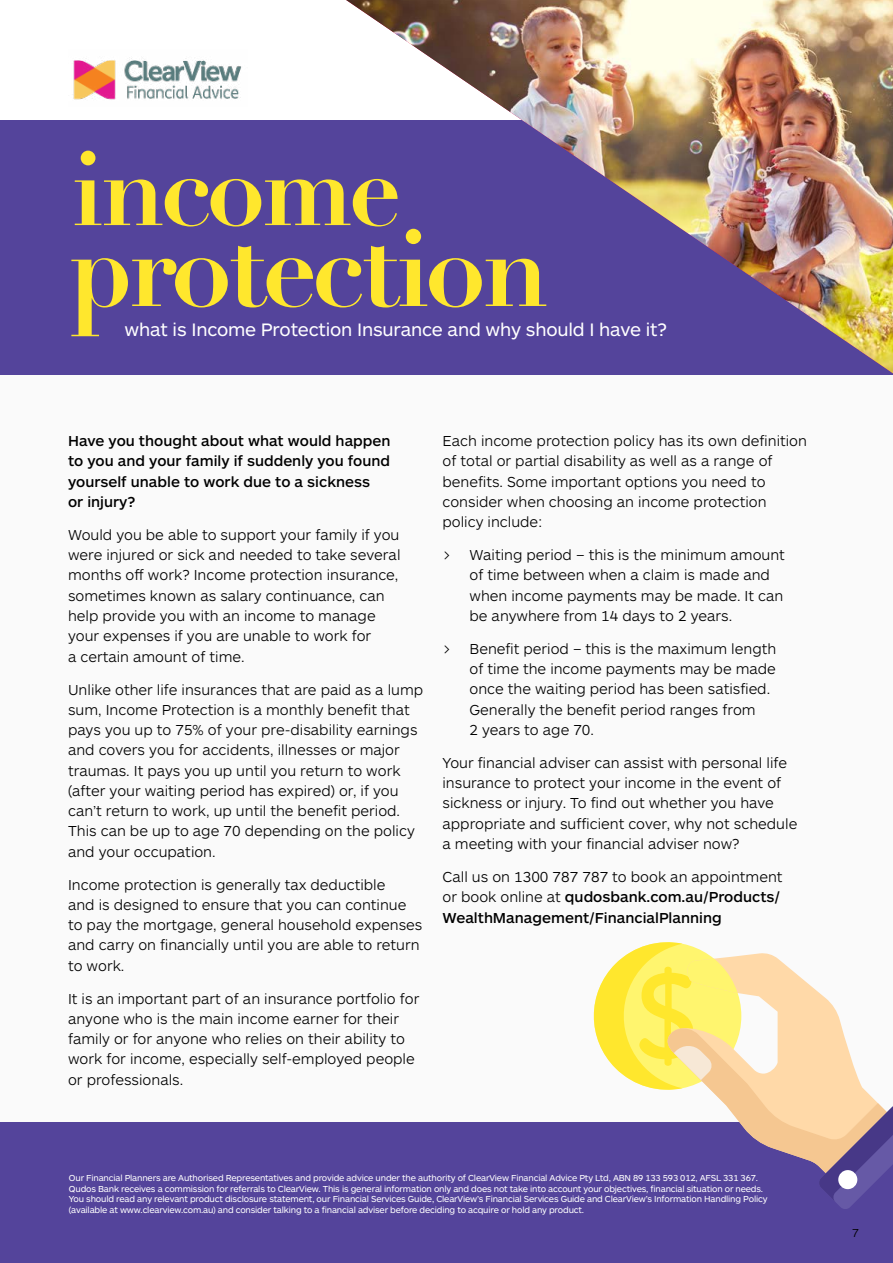
<style>
.page{position:relative;width:893px;height:1263px;background:#fff}
.page>*{position:absolute;margin:0;border:0;box-sizing:border-box;transform-origin:0 0}
.t1{font:700 108px "Didot LH";letter-spacing:-.04em;color:#ffe72d}
.t2{font:700 104.1px "Didot LH";letter-spacing:-.04em;color:#ffe72d}
.t3{font:18.75px "ARS Maquette";letter-spacing:-.01em;color:#fff}
.t4{font:300 15px/20.2px "ARS Maquette";color:#000}
.t5{font:500 15px/20.2px "ARS Maquette";color:#000}
.t6{font:300 12px "ARS Maquette";color:#000}
.t7{font:9px/10.5px "ARS Maquette";letter-spacing:-.02em;color:#fff}
.s1{font-weight:300}
</style>
<div class="page">
<div style="left:0;top:202px;width:893px;height:947px;background:#fafafa"></div>
<div style="left:0;top:121px;width:893px;height:254px;background:#54449b"></div>
<div style="left:0;top:1123px;width:893px;height:140px;background:#54449b"></div>
<img style="left:73px;top:57px;width:169px;height:43px">
<img style="left:346px;top:0;width:547px;height:373px">
<svg style="left:587px;top:942px;width:306px;height:267px"></svg>
<h2 class="t2" style="left:71px;top:124px;width:332px">income</h2>
<h1 class="t1" style="left:68px;top:201px;width:483px">protection</h1>
<p class="t3" style="left:125px;top:317px;width:544px">what is Income Protection Insurance and why should I have it?</p>
<p class="t5" style="left:68px;top:430px;width:324px">Have you thought about what would happen to you and your family if suddenly you found yourself unable to work due to a sickness<br>or injury?</p>
<p class="t4" style="left:68px;top:524px;width:334px">Would you be able to support your family if you were injured or sick and needed to take several months off work? Income protection insurance, sometimes known as salary continuance, can help provide you with an income to manage your expenses if you are unable to work for<br>a certain amount of time.</p>
<p class="t4" style="left:68px;top:678px;width:357px">Unlike other life insurances that are paid as a lump sum, Income Protection is a monthly benefit that pays you up to 75% of your pre-disability earnings and covers you for accidents, illnesses or major traumas. It pays you up until you return to work (after your waiting period has expired) or, if you can’t return to work, up until the benefit period.<br>This can be up to age 70 depending on the policy and your occupation.</p>
<p class="t4" style="left:68px;top:873px;width:356px">Income protection is generally tax deductible<br>and is designed to ensure that you can continue to pay the mortgage, general household expenses and carry on financially until you are able to return to work.</p>
<p class="t4" style="left:68px;top:987px;width:353px">It is an important part of an insurance portfolio for anyone who is the main income earner for their family or for anyone who relies on their ability to work for income, especially self-employed people or professionals.</p>
<p class="t4" style="left:442px;top:430px;width:366px">Each income protection policy has its own definition of total or partial disability as well as a range of benefits. Some important options you need to consider when choosing an income protection policy include:</p>
<p class="t4" style="left:469px;top:544px;width:317px;text-indent:-27px">&gt; Waiting period – this is the minimum amount of time between when a claim is made and when income payments may be made. It can be anywhere from 14 days to 2 years.</p>
<p class="t4" style="left:469px;top:638px;width:308px;text-indent:-27px">&gt; Benefit period – this is the maximum length of time the income payments may be made once the waiting period has been satisfied.<br>Generally the benefit period ranges from<br>2 years to age 70.</p>
<p class="t4" style="left:442px;top:752px;width:356px">Your financial adviser can assist with personal life insurance to protect your income in the event of sickness or injury. To find out whether you have appropriate and sufficient cover, why not schedule a meeting with your financial adviser now?</p>
<p class="t5" style="left:442px;top:866px;width:342px"><span class="s1">Call us on 1300 787 787 to book an appointment or book online at</span> qudosbank.com.au/Products/<br>WealthManagement/FinancialPlanning</p>
<p class="t7" style="left:69px;top:1172px;width:700px">Our Financial Planners are Authorised Representatives and provide advice under the authority of ClearView Financial Advice Pty Ltd, ABN 89 133 593 012, AFSL 331 367.<br>Qudos Bank receives a commission for referrals to ClearView. This is general information only and does not take into account your objectives, financial situation or needs.<br>You should read any relevant product disclosure statement, our Financial Services Guide, ClearView’s Financial Services Guide and ClearView’s Information Handling Policy (available at www.clearview.com.au) and consider talking to a financial adviser before deciding to acquire or hold any product.</p>
<p class="t6" style="left:852px;top:1225px;width:8px">7</p>
</div>
